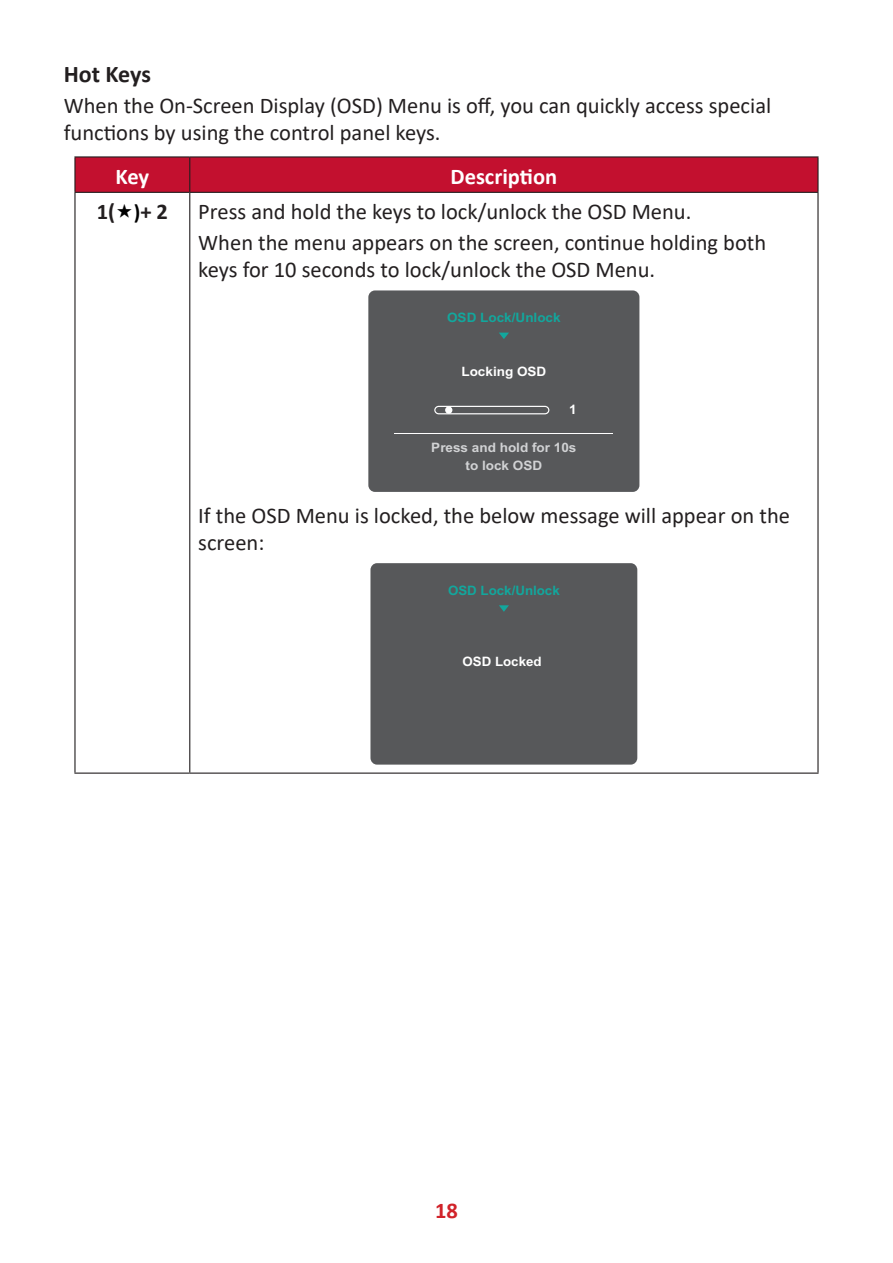
<style>
.page{position:relative;width:893px;height:1263px;background:#fff}
.page>*{position:absolute;margin:0;border:0;box-sizing:border-box;transform-origin:0 0}
.Heading_3{font:700 24px "Calibri";letter-spacing:-.005em;color:#231f20}
.Body{font:22.5px/27px "Calibri";color:#231f20}
.Body-2{font:700 22.5px "Calibri";color:#fff}
.Body-3{font:700 22.5px "Calibri";color:#231f20}
.t1{font:700 22.5px "Calibri";color:#d1232a}
.t2{font:700 13.05px/18px "Arial";color:#d1d2d4;text-align:center;scale:1.04 1}
.t3{font:700 13.05px "Arial";color:#12a79d;scale:1.04 1}
.t4{font:700 13.05px "Arial";color:#12a79d}
.t5{font:700 13.05px "Arial";color:#fff;scale:1.04 1}
.t6{font:700 13.05px "Arial";color:#fff}
.s1{font-size:21px;color:#000}
</style>
<div class="page">
<div style="left:76px;top:158px;width:741px;height:34px;background:#c3102f"></div>
<hr style="left:817px;top:193px;width:2px;height:579px;background:#231f20">
<hr style="left:190px;top:156px;width:629px;height:2px;background:#231f20">
<hr style="left:817px;top:158px;width:2px;height:34px;background:#231f20">
<hr style="left:74px;top:192px;width:116px;height:1px;background:#231f20">
<hr style="left:190px;top:192px;width:629px;height:1px;background:#231f20">
<hr style="left:74px;top:193px;width:2px;height:579px;background:#231f20">
<hr style="left:189px;top:193px;width:1px;height:579px;background:#231f20">
<hr style="left:74px;top:156px;width:116px;height:2px;background:#231f20">
<hr style="left:74px;top:158px;width:2px;height:34px;background:#231f20">
<hr style="left:189px;top:158px;width:1px;height:34px;background:#231f20">
<hr style="left:74px;top:772px;width:116px;height:2px;background:#231f20">
<hr style="left:190px;top:772px;width:629px;height:2px;background:#231f20">
<div style="left:368px;top:290px;width:271px;height:202px;background:#57585a;border-radius:7px"></div>
<hr style="left:395px;top:433px;width:218px;height:1px;background:#fff">
<div style="left:434px;top:406px;width:115px;height:8px;border:1px solid #fff;border-radius:4px"></div>
<div style="left:445px;top:406px;width:7px;height:8px;background:#fff;border-radius:50%"></div>
<svg style="left:499px;top:333px;width:10px;height:6px"></svg>
<div style="left:370px;top:563px;width:267px;height:202px;background:#57585a;border-radius:7px"></div>
<svg style="left:499px;top:605px;width:10px;height:7px"></svg>
<p class="Heading_3" style="left:64px;top:57px;width:89px">Hot Keys</p>
<p class="Body" style="left:64px;top:91px;width:709px">When the On-Screen Display (OSD) Menu is off, you can quickly access special functions by using the control panel keys.</p>
<p class="Body-2" style="left:116px;top:160px;width:35px">Key</p>
<p class="Body-2" style="left:450px;top:160px;width:108px">Description</p>
<p class="Body-3" style="left:97px;top:196px;width:73px">1( <span class="s1">)</span>+ 2</p>
<p class="Body" style="left:198px;top:198px;width:495px">Press and hold the keys to lock/unlock the OSD Menu.</p>
<p class="Body" style="left:198px;top:229px;width:569px">When the menu appears on the screen, continue holding both keys for 10 seconds to lock/unlock the OSD Menu.</p>
<p class="t3" style="left:447px;top:308px;width:111px">OSD Lock/Unlock</p>
<p class="t5" style="left:461px;top:362px;width:83px">Locking OSD</p>
<p class="t5" style="left:569px;top:401px;width:9px">1</p>
<p class="t2" style="left:431px;top:438px;width:141px">Press and hold for 10s to lock OSD</p>
<p class="Body" style="left:198px;top:502px;width:593px">If the OSD Menu is locked, the below message will appear on the screen:</p>
<p class="t4" style="left:448px;top:581px;width:113px">OSD Lock/Unlock</p>
<p class="t6" style="left:462px;top:653px;width:81px">OSD Locked</p>
<p class="t1" style="left:435px;top:1194px;width:24px">18</p>
</div>
